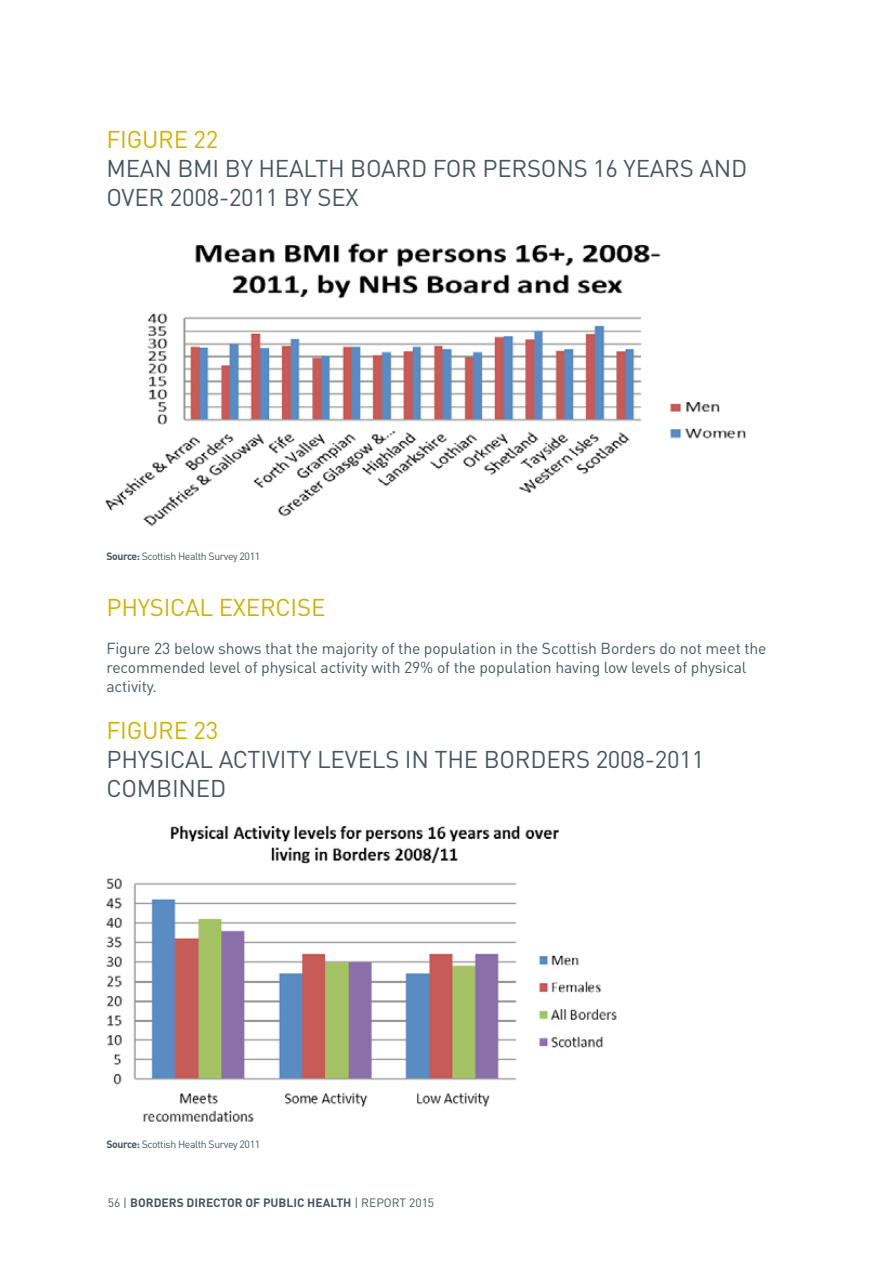
<style>
.page{position:relative;width:893px;height:1263px;background:#fff}
.page>*{position:absolute;margin:0;border:0;box-sizing:border-box;transform-origin:0 0}
.t1{font:24px/28.8px "DIN";letter-spacing:-.01em;color:#49575d}
.t2{font:24px "DIN";letter-spacing:-.01em;color:#d0b102}
.t3{font:15.75px/18.9px "DIN";letter-spacing:-.01em;color:#49575d}
.t4{font:700 12px "DIN";color:#49575d}
.t5{font:10.5px "DIN";letter-spacing:-.04em;color:#49575d}
.s1{font-weight:700}
.s2{font-weight:400}
</style>
<div class="page">
<img style="left:105px;top:243px;width:641px;height:284px">
<img style="left:106px;top:826px;width:511px;height:296px">
<h1 class="t2" style="left:106px;top:125px;width:113px">FIGURE 22</h1>
<h1 class="t1" style="left:106px;top:153px;width:642px">MEAN BMI BY HEALTH BOARD FOR PERSONS 16 YEARS AND<br>OVER 2008-2011 BY SEX</h1>
<p class="t5" style="left:106px;top:550px;width:155px"><span class="s1">Source:</span> Scottish Health Survey 2011</p>
<h1 class="t2" style="left:106px;top:592px;width:220px">PHYSICAL EXERCISE</h1>
<p class="t3" style="left:106px;top:638px;width:662px">Figure 23 below shows that the majority of the population in the Scottish Borders do not meet the recommended level of physical activity with 29% of the population having low levels of physical activity.</p>
<h1 class="t2" style="left:106px;top:716px;width:113px">FIGURE 23</h1>
<h1 class="t1" style="left:106px;top:744px;width:599px">PHYSICAL ACTIVITY LEVELS IN THE BORDERS 2008-2011<br>COMBINED</h1>
<p class="t5" style="left:106px;top:1138px;width:155px"><span class="s1">Source:</span> Scottish Health Survey 2011</p>
<p class="t4" style="left:108px;top:1194px;width:328px"><span class="s2">56 |</span> BORDERS DIRECTOR OF PUBLIC HEALTH <span class="s2">| REPORT 2015</span></p>
</div>
